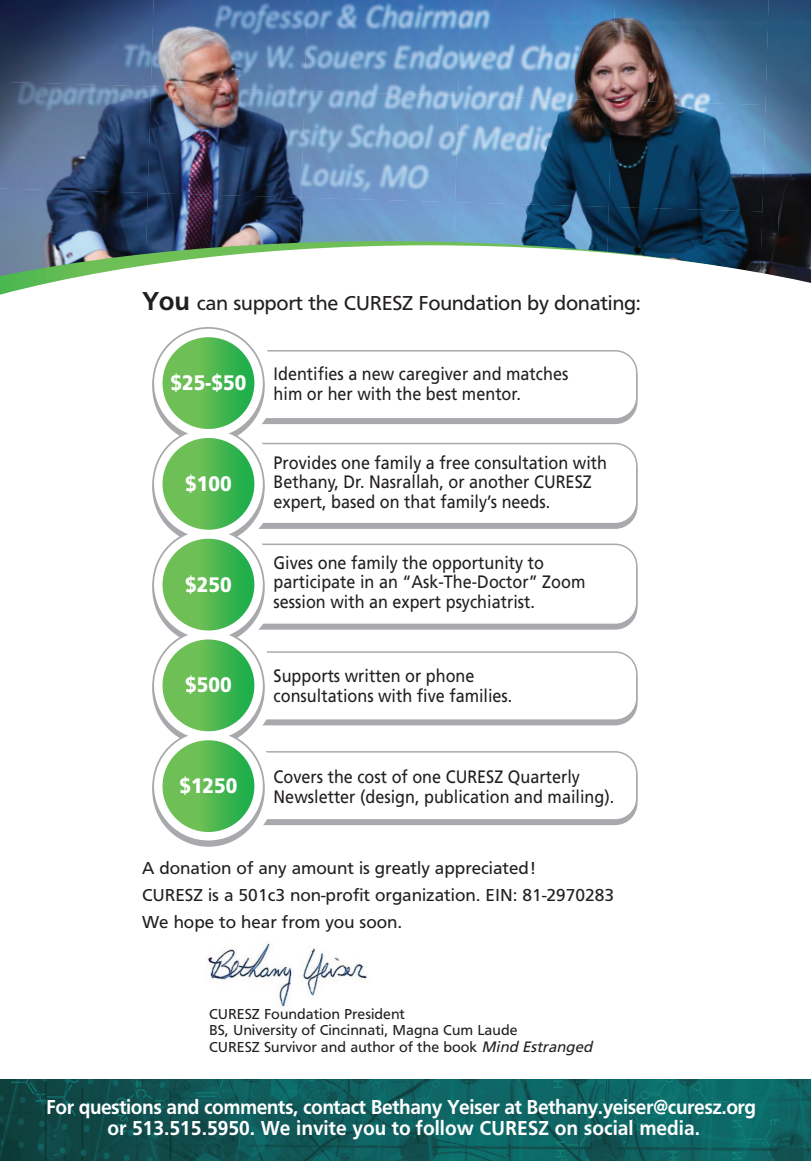
<style>
.page{position:relative;width:811px;height:1161px;background:#fff}
.page>*{position:absolute;margin:0;border:0;box-sizing:border-box;transform-origin:0 0}
.t1{font:700 21px/21px "Frutiger";letter-spacing:-.025em;color:#fff;text-align:center;scale:.95 1}
.t2{font:21px "Frutiger";letter-spacing:-.015em;color:#231f20}
.t3{font:900 21px "Frutiger LT Std";color:#fff;scale:.9 1}
.t4{font:18px/19.5px "Frutiger LT Std";color:#231f20;scale:.9 1}
.t5{font:18px/27px "Frutiger";color:#231f20}
.t6{font:15px/16.5px "Frutiger";color:#231f20}
.s1{font-weight:700;font-size:27px}
.s2{font-family:"Frutiger FC";font-style:italic}
</style>
<div class="page">
<img style="left:0;top:0;width:151px;height:82px">
<img style="left:151px;top:0;width:153px;height:86px">
<img style="left:304px;top:0;width:154px;height:91px">
<img style="left:458px;top:0;width:153px;height:96px">
<img style="left:611px;top:0;width:147px;height:100px">
<img style="left:758px;top:0;width:52px;height:241px">
<img style="left:0;top:82px;width:151px;height:106px">
<img style="left:147px;top:86px;width:157px;height:107px">
<img style="left:301px;top:91px;width:157px;height:106px">
<img style="left:454px;top:96px;width:157px;height:106px">
<img style="left:608px;top:100px;width:157px;height:112px">
<img style="left:0;top:188px;width:148px;height:53px">
<img style="left:144px;top:193px;width:157px;height:48px">
<img style="left:298px;top:197px;width:157px;height:44px">
<img style="left:452px;top:202px;width:156px;height:39px">
<img style="left:605px;top:207px;width:157px;height:34px">
<svg style="left:0;top:245px;width:810px;height:431px"></svg>
<img style="left:0;top:1079px;width:810px;height:82px">
<div style="left:141px;top:316px;width:134px;height:134px;background:#fff;border-radius:50%"></div>
<div style="left:141px;top:417px;width:134px;height:134px;background:#fff;border-radius:50%"></div>
<div style="left:141px;top:517px;width:134px;height:135px;background:#fff;border-radius:50%"></div>
<div style="left:141px;top:618px;width:134px;height:135px;background:#fff;border-radius:50%"></div>
<svg style="left:152px;top:327px;width:485px;height:520px"></svg>
<div style="left:154px;top:329px;width:109px;height:108px;background:#fff;border-radius:50%"></div>
<div style="left:154px;top:430px;width:109px;height:108px;background:#fff;border-radius:50%"></div>
<div style="left:154px;top:530px;width:109px;height:109px;background:#fff;border-radius:50%"></div>
<div style="left:154px;top:631px;width:109px;height:109px;background:#fff;border-radius:50%"></div>
<div style="left:154px;top:732px;width:109px;height:108px;background:#fff;border-radius:50%"></div>
<svg style="left:162px;top:337px;width:92px;height:92px;background:#56ba54"></svg>
<svg style="left:162px;top:438px;width:92px;height:92px;background:#56ba54"></svg>
<svg style="left:162px;top:539px;width:92px;height:92px;background:#56ba54"></svg>
<svg style="left:162px;top:639px;width:92px;height:92px;background:#56ba54"></svg>
<svg style="left:162px;top:740px;width:92px;height:92px;background:#56ba54"></svg>
<img style="left:208px;top:943px;width:159px;height:64px">
<p class="t2" style="left:142px;top:295px;width:500px"><span class="s1">You</span> can support the CURESZ Foundation by donating:</p>
<p class="t3" style="left:170px;top:371px;width:86px">$25-$50</p>
<p class="t3" style="left:185px;top:471px;width:53px">$100</p>
<p class="t3" style="left:185px;top:572px;width:53px">$250</p>
<p class="t3" style="left:185px;top:673px;width:53px">$500</p>
<p class="t3" style="left:179px;top:774px;width:66px">$1250</p>
<p class="t4" style="left:273px;top:365px;width:329px">Identifies a new caregiver and matches him or her with the best mentor.</p>
<p class="t4" style="left:273px;top:454px;width:372px">Provides one family a free consultation with<br>Bethany, Dr. Nasrallah, or another CURESZ expert, based on that family’s needs.</p>
<p class="t4" style="left:273px;top:554px;width:348px">Gives one family the opportunity to participate in an “Ask-The-Doctor” Zoom session with an expert psychiatrist.</p>
<p class="t4" style="left:273px;top:667px;width:267px">Supports written or phone consultations with five families.</p>
<p class="t4" style="left:273px;top:768px;width:380px">Covers the cost of one CURESZ Quarterly<br>Newsletter (design, publication and mailing).</p>
<p class="t5" style="left:142px;top:856px;width:473px">A donation of any amount is greatly appreciated!<br>CURESZ is a 501c3 non-profit organization. EIN: 81-2970283<br>We hope to hear from you soon.</p>
<p class="t6" style="left:209px;top:1006px;width:384px">CURESZ Foundation President<br>BS, University of Cincinnati, Magna Cum Laude<br>CURESZ Survivor and author of the book <span class="s2">Mind Estranged</span></p>
<p class="t1" style="left:46px;top:1098px;width:748px">For questions and comments, contact Bethany Yeiser at Bethany.yeiser@curesz.org or 513.515.5950. We invite you to follow CURESZ on social media.</p>
</div>
